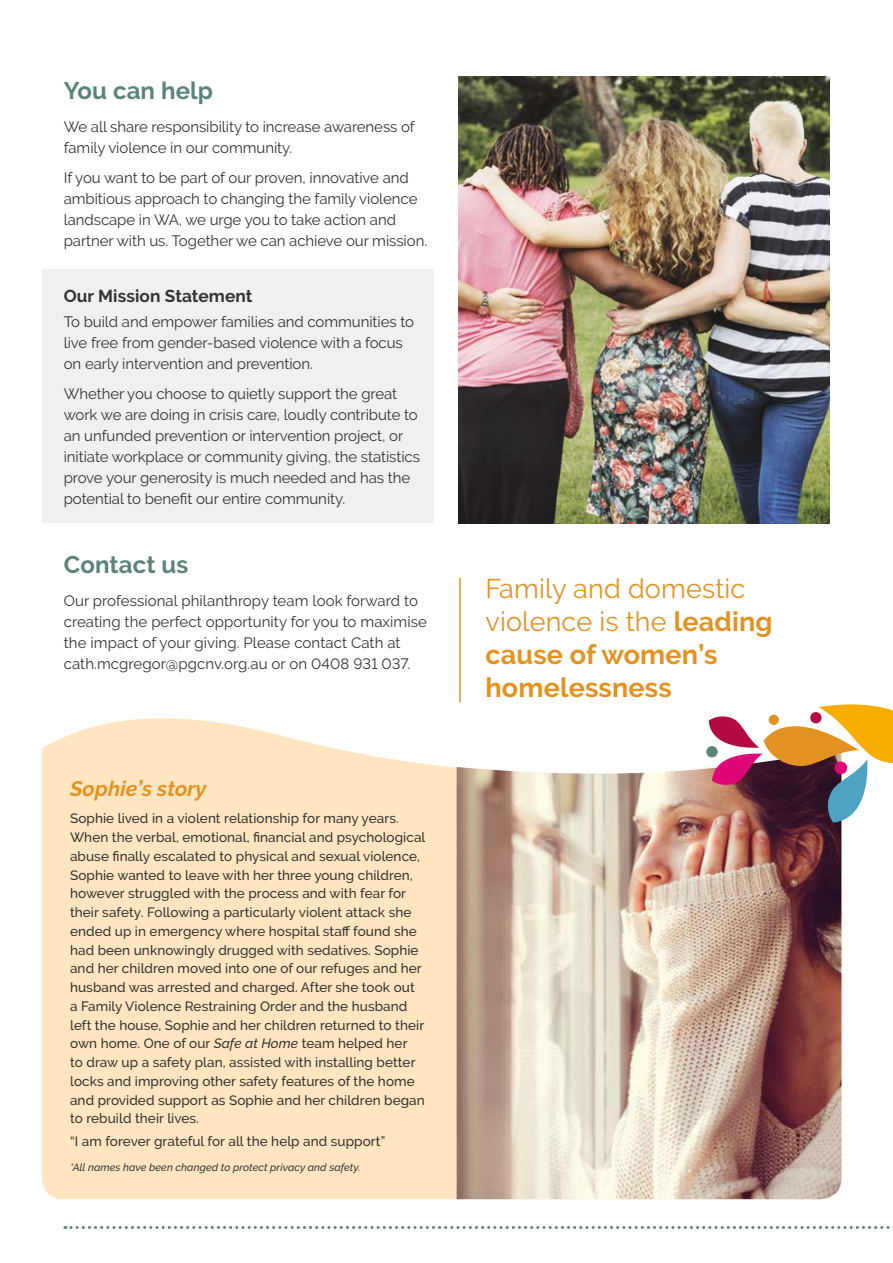
<style>
.page{position:relative;width:893px;height:1263px;background:#fff}
.page>*{position:absolute;margin:0;border:0;box-sizing:border-box;transform-origin:0 0}
.t1{font:700 27px/33px "Raleway";letter-spacing:.005em;color:#e29221}
.t2{font:700 24px "Raleway";letter-spacing:.005em;color:#5b837c}
.t3{font:italic 700 21px "Raleway";letter-spacing:.005em;color:#e29221}
.t4{font:700 17.25px "Raleway";letter-spacing:.005em;color:#333332}
.t5{font:15px/21px "Raleway";letter-spacing:-.005em;color:#333332}
.t6{font:500 13.5px/18.8px "Raleway";letter-spacing:.005em;color:#333332}
.t7{font:italic 500 10.5px "Raleway";letter-spacing:.005em;color:#333332}
.s1{font-style:italic}
.s2{font-weight:400}
</style>
<div class="page">
<div style="left:42px;top:269px;width:392px;height:254px;background:#eff1f1"></div>
<svg style="left:42px;top:702px;width:419px;height:497px;background:#fee7c4"></svg>
<img style="left:457px;top:748px;width:384px;height:451px">
<hr style="left:459px;top:578px;width:2px;height:124px;background:#e29221">
<img style="left:458px;top:77px;width:371px;height:446px">
<svg style="left:706px;top:704px;width:187px;height:118px"></svg>
<svg style="left:65px;top:1226px;width:828px;height:3px"></svg>
<h2 class="t2" style="left:64px;top:77px;width:151px">You can help</h2>
<p class="t5" style="left:64px;top:116px;width:353px">We all share responsibility to increase awareness of family violence in our community.</p>
<p class="t5" style="left:64px;top:167px;width:365px">If you want to be part of our proven, innovative and ambitious approach to changing the family violence landscape in WA, we urge you to take action and partner with us. Together we can achieve our mission.</p>
<p class="t4" style="left:64px;top:286px;width:190px">Our Mission Statement</p>
<p class="t5" style="left:64px;top:311px;width:352px">To build and empower families and communities to live free from gender-based violence with a focus on early intervention and prevention.</p>
<p class="t5" style="left:64px;top:383px;width:358px">Whether you choose to quietly support the great work we are doing in crisis care, loudly contribute to an unfunded prevention or intervention project, or initiate workplace or community giving, the statistics prove your generosity is much needed and has the potential to benefit our entire community.</p>
<h2 class="t2" style="left:64px;top:551px;width:126px">Contact us</h2>
<p class="t5" style="left:64px;top:590px;width:365px">Our professional philanthropy team look forward to creating the perfect opportunity for you to maximise the impact of your giving. Please contact Cath at cath.mcgregor@pgcnv.org.au or on 0408 931 037.</p>
<h3 class="t3" style="left:70px;top:776px;width:138px">Sophie’s story</h3>
<p class="t6" style="left:70px;top:809px;width:357px">Sophie lived in a violent relationship for many years.<br>When the verbal, emotional, financial and psychological abuse finally escalated to physical and sexual violence, Sophie wanted to leave with her three young children, however struggled with the process and with fear for their safety. Following a particularly violent attack she ended up in emergency where hospital staff found she had been unknowingly drugged with sedatives. Sophie and her children moved into one of our refuges and her husband was arrested and charged. After she took out a Family Violence Restraining Order and the husband left the house, Sophie and her children returned to their own home. One of our <span class="s1">Safe at Home</span> team helped her<br>to draw up a safety plan, assisted with installing better locks and improving other safety features of the home and provided support as Sophie and her children began to rebuild their lives.</p>
<p class="t6" style="left:70px;top:1132px;width:317px">“I am forever grateful for all the help and support”</p>
<p class="t7" style="left:70px;top:1162px;width:292px">*All names have been changed to protect privacy and safety.</p>
<h1 class="t1" style="left:485px;top:572px;width:289px"><span class="s2">Family and domestic violence is the</span> leading cause of women’s homelessness</h1>
</div>
